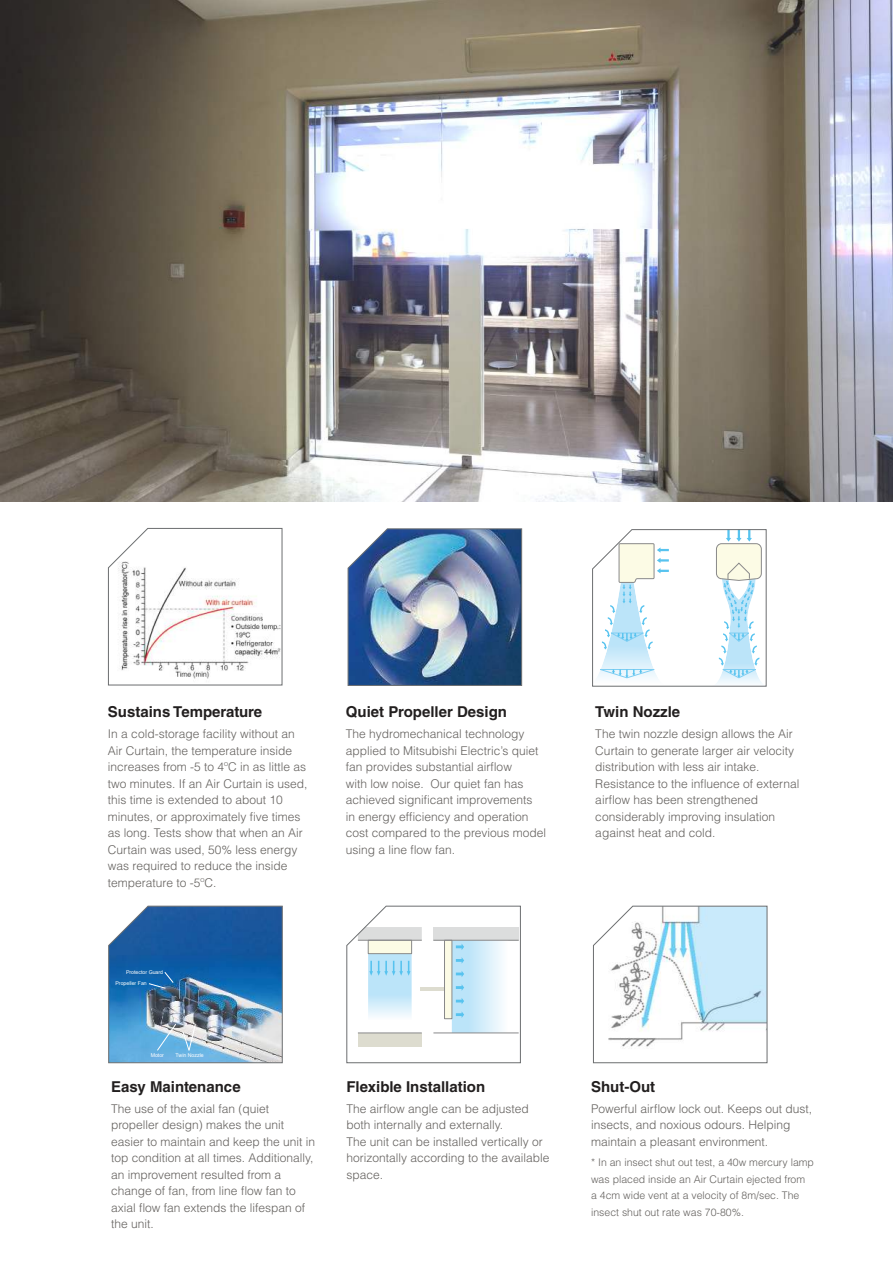
<style>
.page{position:relative;width:893px;height:1263px;background:#fff}
.page>*{position:absolute;margin:0;border:0;box-sizing:border-box;transform-origin:0 0}
.t1{font:700 15px "Helvetica LT Std";color:#221f1f}
.t2{font:300 12px/16.5px "Helvetica LT Std";color:#64615e}
.t3{font:300 10.5px/16.5px "Helvetica LT Std";color:#64615e}
.t4{font:5.25px/10.8px "Arial";color:#fff}
</style>
<div class="page">
<svg style="left:346px;top:905px;width:175px;height:158px"></svg>
<svg style="left:592px;top:529px;width:175px;height:158px"></svg>
<img style="left:108px;top:905px;width:175px;height:158px">
<img style="left:347px;top:528px;width:175px;height:158px">
<svg style="left:108px;top:527px;width:175px;height:159px"></svg>
<img style="left:0;top:0;width:893px;height:502px">
<svg style="left:593px;top:905px;width:175px;height:158px"></svg>
<p class="t1" style="left:108px;top:706px;width:156px">Sustains Temperature</p>
<p class="t2" style="left:108px;top:727px;width:201px">In a cold-storage facility without an Air Curtain, the temperature inside increases from -5 to 4ºC in as little as two minutes. If an Air Curtain is used, this time is extended to about 10 minutes, or approximately five times as long. Tests show that when an Air Curtain was used, 50% less energy was required to reduce the inside temperature to -5ºC.</p>
<p class="t1" style="left:346px;top:706px;width:163px">Quiet Propeller Design</p>
<p class="t2" style="left:346px;top:727px;width:202px">The hydromechanical technology applied to Mitsubishi Electric’s quiet fan provides substantial airflow<br>with low noise. Our quiet fan has achieved significant improvements<br>in energy efficiency and operation cost compared to the previous model using a line flow fan.</p>
<p class="t4" style="left:115px;top:967px;width:49px;text-indent:11px">Protector Guard<br>Propeller Fan</p>
<p class="t4" style="left:151px;top:1050px;width:15px">Motor</p>
<p class="t4" style="left:176px;top:1050px;width:30px">Twin Nozzle</p>
<p class="t1" style="left:111px;top:1081px;width:131px">Easy Maintenance</p>
<p class="t2" style="left:111px;top:1101px;width:206px">The use of the axial fan (quiet propeller design) makes the unit easier to maintain and keep the unit in top condition at all times. Additionally, an improvement resulted from a change of fan, from line flow fan to axial flow fan extends the lifespan of the unit.</p>
<p class="t1" style="left:346px;top:1081px;width:140px">Flexible Installation</p>
<p class="t2" style="left:346px;top:1101px;width:205px">The airflow angle can be adjusted both internally and externally.<br>The unit can be installed vertically or horizontally according to the available space.</p>
<p class="t1" style="left:595px;top:706px;width:86px">Twin Nozzle</p>
<p class="t2" style="left:595px;top:727px;width:206px">The twin nozzle design allows the Air Curtain to generate larger air velocity distribution with less air intake.<br>Resistance to the influence of external airflow has been strengthened considerably improving insulation against heat and cold.</p>
<p class="t1" style="left:591px;top:1081px;width:66px">Shut-Out</p>
<p class="t2" style="left:591px;top:1101px;width:223px">Powerful airflow lock out. Keeps out dust, insects, and noxious odours. Helping maintain a pleasant environment.</p>
<p class="t3" style="left:591px;top:1155px;width:224px">* In an insect shut out test, a 40w mercury lamp was placed inside an Air Curtain ejected from<br>a 4cm wide vent at a velocity of 8m/sec. The insect shut out rate was 70-80%.</p>
</div>
